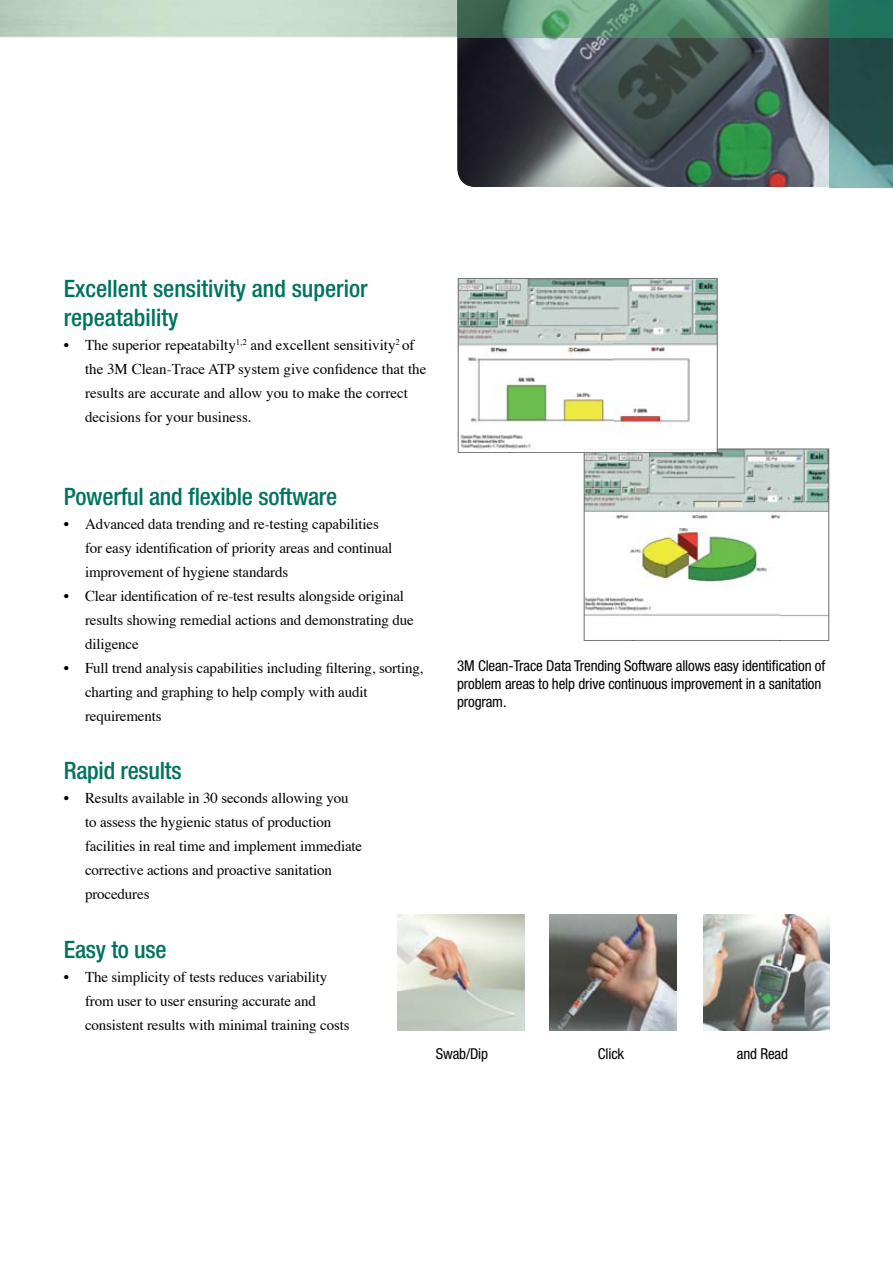
<style>
.page{position:relative;width:893px;height:1263px;background:#fff}
.page>*{position:absolute;margin:0;border:0;box-sizing:border-box;transform-origin:0 0}
.t1{font:500 condensed 24px/28.8px "Helvetica Neue";letter-spacing:-.005em;color:#007360}
.t2{font:15px/24px "Times";letter-spacing:-.01em;color:#000}
.t3{font:condensed 15px/18px "Helvetica Neue";letter-spacing:-.01em;color:#000}
</style>
<div class="page">
<svg style="left:0;top:37px;width:457px;height:1px"></svg>
<img style="left:398px;top:915px;width:127px;height:115px">
<img style="left:550px;top:915px;width:127px;height:115px">
<img style="left:703px;top:915px;width:126px;height:115px">
<img style="left:584px;top:453px;width:245px;height:188px">
<img style="left:584px;top:453px;width:49px;height:187px">
<img style="left:682px;top:449px;width:147px;height:48px">
<img style="left:780px;top:497px;width:49px;height:143px">
<img style="left:633px;top:592px;width:147px;height:48px">
<svg style="left:458px;top:278px;width:260px;height:171px"></svg>
<img style="left:458px;top:279px;width:259px;height:43px">
<img style="left:458px;top:322px;width:52px;height:131px">
<img style="left:665px;top:322px;width:52px;height:127px">
<img style="left:510px;top:409px;width:104px;height:44px">
<img style="left:584px;top:449px;width:133px;height:4px">
<img style="left:457px;top:37px;width:436px;height:150px">
<img style="left:0;top:0;width:540px;height:37px">
<img style="left:540px;top:0;width:69px;height:18px">
<img style="left:540px;top:18px;width:69px;height:19px">
<img style="left:609px;top:0;width:284px;height:37px">
<img style="left:0;top:36px;width:457px;height:1px">
<img style="left:457px;top:0;width:1px;height:37px">
<hr style="left:829px;top:187px;width:64px;height:1px;background:#a1cfc7">
<p class="t1" style="left:64px;top:274px;width:305px">Excellent sensitivity and superior repeatability</p>
<p class="t2" style="left:85px;top:332px;width:343px;text-indent:-21px">• The superior repeatabilty<sup>1,2</sup> and excellent sensitivity<sup>2</sup> of the 3M Clean-Trace ATP system give confidence that the results are accurate and allow you to make the correct decisions for your business.</p>
<p class="t1" style="left:64px;top:481px;width:275px">Powerful and flexible software</p>
<p class="t2" style="left:85px;top:510px;width:309px;text-indent:-21px">• Advanced data trending and re-testing capabilities for easy identification of priority areas and continual improvement of hygiene standards</p>
<p class="t2" style="left:85px;top:582px;width:330px;text-indent:-21px">• Clear identification of re-test results alongside original results showing remedial actions and demonstrating due diligence</p>
<p class="t2" style="left:85px;top:654px;width:340px;text-indent:-21px">• Full trend analysis capabilities including filtering, sorting, charting and graphing to help comply with audit requirements</p>
<p class="t1" style="left:64px;top:756px;width:119px">Rapid results</p>
<p class="t2" style="left:85px;top:785px;width:279px;text-indent:-21px">• Results available in 30 seconds allowing you to assess the hygienic status of production facilities in real time and implement immediate corrective actions and proactive sanitation procedures</p>
<p class="t1" style="left:64px;top:934px;width:104px">Easy to use</p>
<p class="t2" style="left:85px;top:963px;width:266px;text-indent:-21px">• The simplicity of tests reduces variability from user to user ensuring accurate and consistent results with minimal training costs</p>
<p class="t3" style="left:457px;top:656px;width:370px">3M Clean-Trace Data Trending Software allows easy identification of problem areas to help drive continuous improvement in a sanitation program.</p>
<p class="t3" style="left:436px;top:1044px;width:54px">Swab/Dip</p>
<p class="t3" style="left:598px;top:1044px;width:28px">Click</p>
<p class="t3" style="left:737px;top:1044px;width:53px">and Read</p>
</div>
